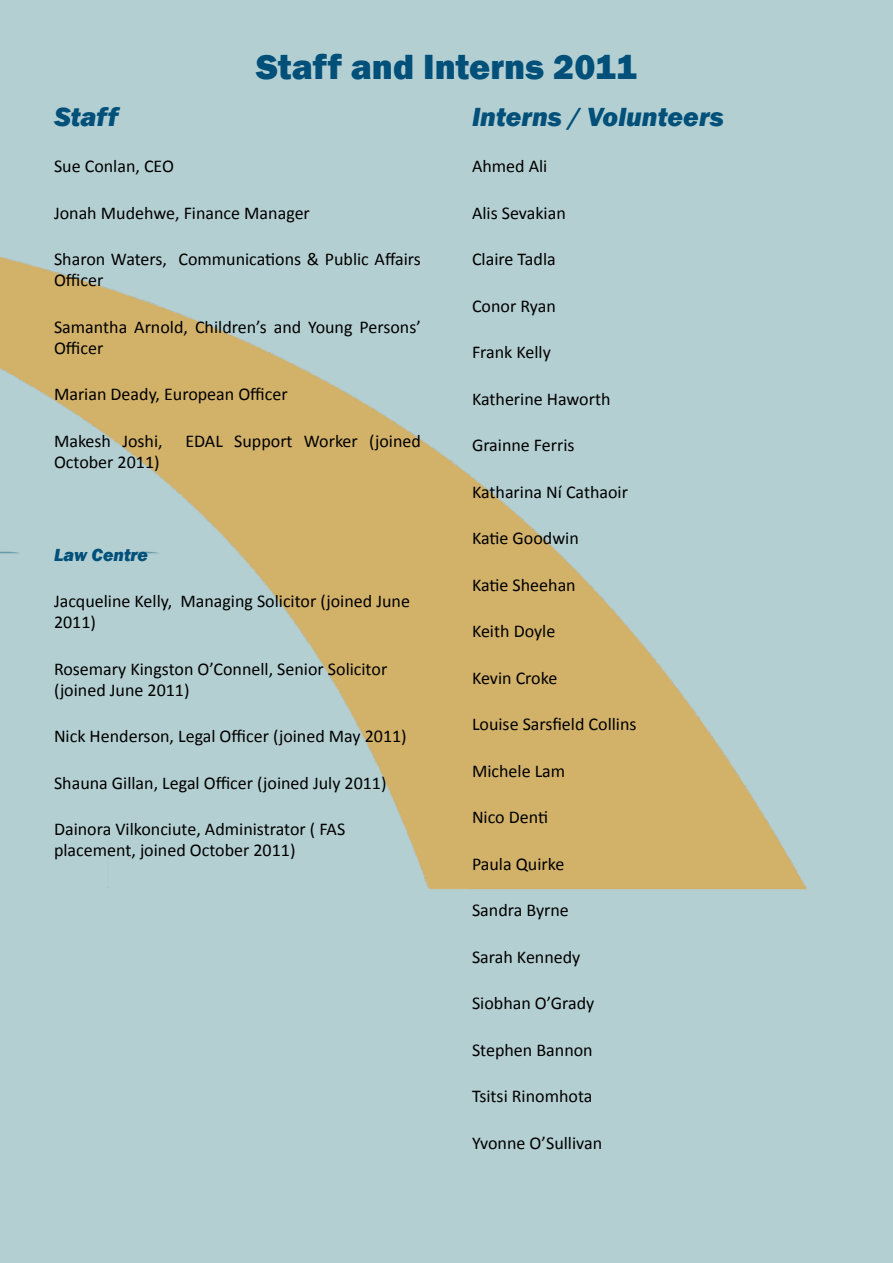
<style>
.page{position:relative;width:893px;height:1263px;background:#b4cfd2}
.page>*{position:absolute;margin:0;border:0;box-sizing:border-box;transform-origin:0 0}
.t1{font:800 36px "Franklin Gothic";color:#00507a}
.t2{font:italic 800 27px "Franklin Gothic";color:#00507a}
.t3{font:18px/21px "Calibri";color:#000}
.t4{font:italic 800 18px "Franklin Gothic";color:#00507a}
</style>
<div class="page">
<img style="left:0;top:256px;width:807px;height:634px">
<h1 class="t1" style="left:256px;top:44px;width:382px">Staff and Interns 2011</h1>
<h2 class="t2" style="left:54px;top:99px;width:66px">Staff</h2>
<p class="t3" style="left:54px;top:156px;width:122px">Sue Conlan, CEO</p>
<p class="t3" style="left:54px;top:202px;width:257px">Jonah Mudehwe, Finance Manager</p>
<p class="t3" style="left:54px;top:249px;width:368px">Sharon Waters, Communications &amp; Public Affairs<br>Officer</p>
<p class="t3" style="left:54px;top:316px;width:368px">Samantha Arnold, Children’s and Young Persons’<br>Officer</p>
<p class="t3" style="left:54px;top:384px;width:235px">Marian Deady, European Officer</p>
<p class="t3" style="left:54px;top:430px;width:110px">Makesh Joshi,</p>
<p class="t3" style="left:185px;top:430px;width:237px">EDAL Support Worker (joined</p>
<p class="t3" style="left:54px;top:451px;width:107px">October 2011)</p>
<p class="t4" style="left:54px;top:543px;width:96px">Law Centre</p>
<p class="t3" style="left:54px;top:591px;width:357px">Jacqueline Kelly, Managing Solicitor (joined June<br>2011)</p>
<p class="t3" style="left:54px;top:658px;width:335px">Rosemary Kingston O’Connell, Senior Solicitor (joined June 2011)</p>
<p class="t3" style="left:54px;top:726px;width:354px">Nick Henderson, Legal Officer (joined May 2011)</p>
<p class="t3" style="left:54px;top:772px;width:334px">Shauna Gillan, Legal Officer (joined July 2011)</p>
<p class="t3" style="left:54px;top:819px;width:293px">Dainora Vilkonciute, Administrator ( FAS placement, joined October 2011)</p>
<h2 class="t2" style="left:472px;top:99px;width:253px">Interns / Volunteers</h2>
<p class="t3" style="left:472px;top:156px;width:77px">Ahmed Ali</p>
<p class="t3" style="left:472px;top:202px;width:95px">Alis Sevakian</p>
<p class="t3" style="left:472px;top:249px;width:85px">Claire Tadla</p>
<p class="t3" style="left:472px;top:295px;width:85px">Conor Ryan</p>
<p class="t3" style="left:472px;top:342px;width:80px">Frank Kelly</p>
<p class="t3" style="left:472px;top:388px;width:140px">Katherine Haworth</p>
<p class="t3" style="left:472px;top:435px;width:104px">Grainne Ferris</p>
<p class="t3" style="left:472px;top:481px;width:158px">Katharina Ní Cathaoir</p>
<p class="t3" style="left:472px;top:528px;width:108px">Katie Goodwin</p>
<p class="t3" style="left:472px;top:574px;width:105px">Katie Sheehan</p>
<p class="t3" style="left:472px;top:621px;width:85px">Keith Doyle</p>
<p class="t3" style="left:472px;top:667px;width:87px">Kevin Croke</p>
<p class="t3" style="left:472px;top:714px;width:166px">Louise Sarsfield Collins</p>
<p class="t3" style="left:472px;top:760px;width:95px">Michele Lam</p>
<p class="t3" style="left:472px;top:807px;width:78px">Nico Denti</p>
<p class="t3" style="left:472px;top:853px;width:94px">Paula Quirke</p>
<p class="t3" style="left:472px;top:900px;width:98px">Sandra Byrne</p>
<p class="t3" style="left:472px;top:946px;width:110px">Sarah Kennedy</p>
<p class="t3" style="left:472px;top:993px;width:124px">Siobhan O’Grady</p>
<p class="t3" style="left:472px;top:1039px;width:122px">Stephen Bannon</p>
<p class="t3" style="left:472px;top:1086px;width:122px">Tsitsi Rinomhota</p>
<p class="t3" style="left:472px;top:1132px;width:132px">Yvonne O’Sullivan</p>
</div>
